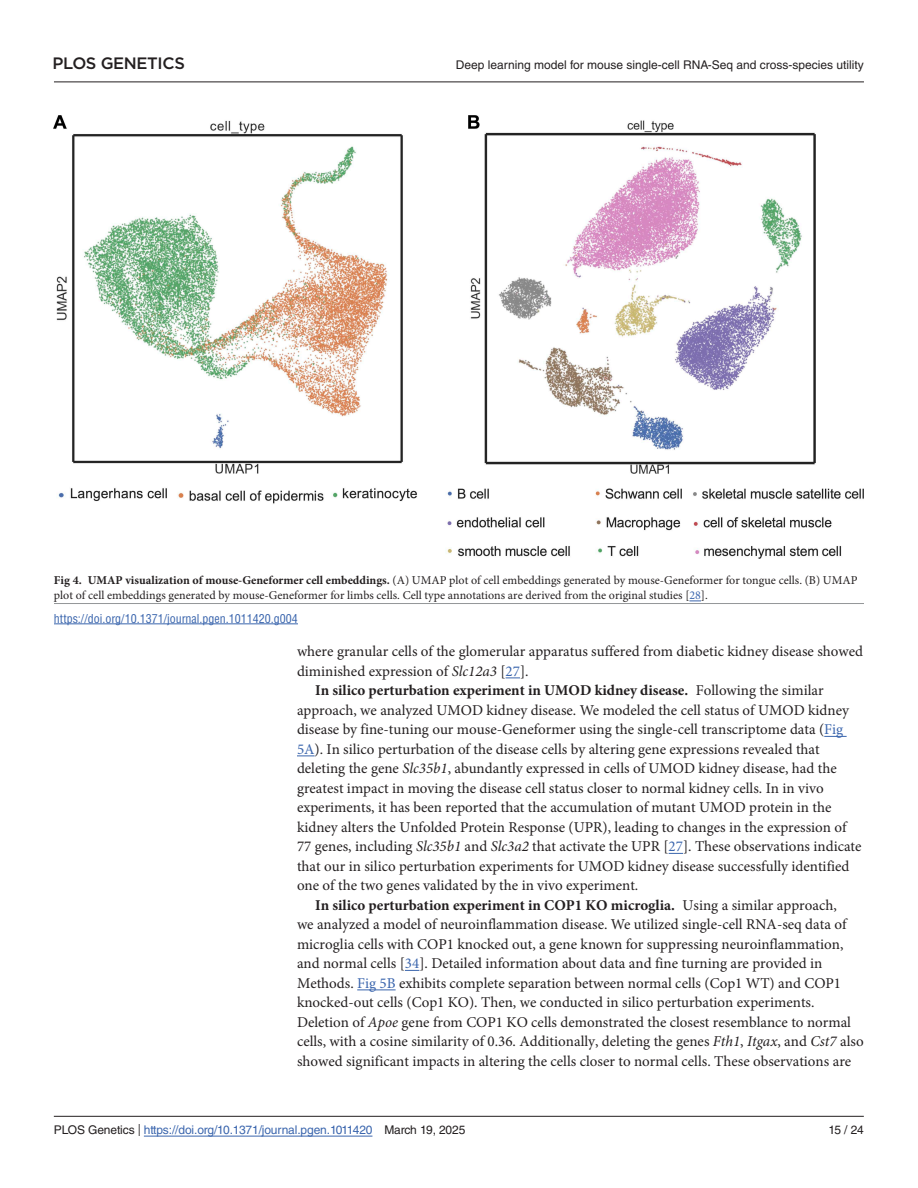
<style>
.page{position:relative;width:918px;height:1188px;background:#fff}
.page>*{position:absolute;margin:0;border:0;box-sizing:border-box;transform-origin:0 0}
.t1{font:500 16.5px "Gotham";letter-spacing:-.02em;color:#231f20}
.HeadC{font:15px/19.5px "Minion Pro";color:#231f20}
.TextInd{font:15px/19.5px "Minion Pro";color:#231f20}
.FigCapt{font:12px/15px "Minion Pro";color:#231f20}
.t2{font:12px "Helvetica LT Std";color:#231f20}
.t3{font:12px "Helvetica LT Std";letter-spacing:-.01em;color:#3a65ad}
.Fig_Soruce{font:condensed 12px "Helvetica LT Std";color:#3a65ad}
.s1{font-weight:700}
.s2{color:#3a65ad}
.s3{font-style:italic}
.s4{color:#231f20}
.s5{font-family:"Minion Pro";color:#231f20}
</style>
<div class="page">
<hr style="left:54px;top:1116px;width:810px;height:1px;background:#231f20">
<hr style="left:144px;top:1136px;width:228px;height:1px;background:#3a65ad">
<hr style="left:54px;top:82px;width:810px;height:1px;background:#231f20">
<svg style="left:506px;top:678px;width:14px;height:1px"></svg>
<svg style="left:824px;top:736px;width:23px;height:1px"></svg>
<svg style="left:297px;top:756px;width:18px;height:1px"></svg>
<svg style="left:669px;top:853px;width:14px;height:1px"></svg>
<svg style="left:405px;top:970px;width:14px;height:1px"></svg>
<hr style="left:357px;top:990px;width:39px;height:1px;background:#3a65ad">
<img style="left:54px;top:116px;width:810px;height:442px">
<hr style="left:54px;top:603px;width:810px;height:1px;background:#939698">
<svg style="left:689px;top:601px;width:12px;height:1px"></svg>
<hr style="left:54px;top:624px;width:244px;height:1px;background:#3a65ad">
<p class="t1" style="left:52px;top:54px;width:132px">PLOS GENETICS</p>
<p class="t2" style="left:456px;top:58px;width:410px">Deep learning model for mouse single-cell RNA-Seq and cross-species utility</p>
<p class="FigCapt" style="left:54px;top:572px;width:805px"><span class="s1">Fig 4. UMAP visualization of mouse-Geneformer cell embeddings.</span> (A) UMAP plot of cell embeddings generated by mouse-Geneformer for tongue cells. (B) UMAP plot of cell embeddings generated by mouse-Geneformer for limbs cells. Cell type annotations are derived from the original studies [<span class="s2">28</span>].</p>
<p class="Fig_Soruce" style="left:54px;top:611px;width:245px">https://doi.org/10.1371/journal.pgen.1011420.g004</p>
<p class="TextInd" style="left:297px;top:642px;width:568px">where granular cells of the glomerular apparatus suffered from diabetic kidney disease showed diminished expression of <span class="s3">Slc12a3</span> [<span class="s2">27</span>].</p>
<p class="HeadC" style="left:297px;top:681px;width:566px;text-indent:18px"><span class="s1">In silico perturbation experiment in UMOD kidney disease.</span> Following the similar approach, we analyzed UMOD kidney disease. We modeled the cell status of UMOD kidney disease by fine-tuning our mouse-Geneformer using the single-cell transcriptome data (<span class="s2">Fig 5A</span>). In silico perturbation of the disease cells by altering gene expressions revealed that deleting the gene <span class="s3">Slc35b1</span>, abundantly expressed in cells of UMOD kidney disease, had the greatest impact in moving the disease cell status closer to normal kidney cells. In in vivo experiments, it has been reported that the accumulation of mutant UMOD protein in the kidney alters the Unfolded Protein Response (UPR), leading to changes in the expression of 77 genes, including <span class="s3">Slc35b1</span> and <span class="s3">Slc3a2</span> that activate the UPR [<span class="s2">27</span>]. These observations indicate that our in silico perturbation experiments for UMOD kidney disease successfully identified one of the two genes validated by the in vivo experiment.</p>
<p class="HeadC" style="left:297px;top:895px;width:568px;text-indent:18px"><span class="s1">In silico perturbation experiment in COP1 KO microglia.</span> Using a similar approach,<br>we analyzed a model of neuroinflammation disease. We utilized single-cell RNA-seq data of microglia cells with COP1 knocked out, a gene known for suppressing neuroinflammation, and normal cells [<span class="s2">34</span>]. Detailed information about data and fine turning are provided in Methods. <span class="s2">Fig 5B</span> exhibits complete separation between normal cells (Cop1 WT) and COP1 knocked-out cells (Cop1 KO). Then, we conducted in silico perturbation experiments.<br>Deletion of <span class="s3">Apoe</span> gene from COP1 KO cells demonstrated the closest resemblance to normal cells, with a cosine similarity of 0.36. Additionally, deleting the genes <span class="s3">Fth1</span>, <span class="s3">Itgax</span>, and <span class="s3">Cst7</span> also showed significant impacts in altering the cells closer to normal cells. These observations are</p>
<p class="t3" style="left:54px;top:1123px;width:413px"><span class="s4">PLOS Genetics</span> <span class="s5">|</span> https://doi.org/10.1371/journal.pgen.1011420 <span class="s4">March 19, 2025</span></p>
<p class="t2" style="left:828px;top:1123px;width:37px">15 / 24</p>
</div>
